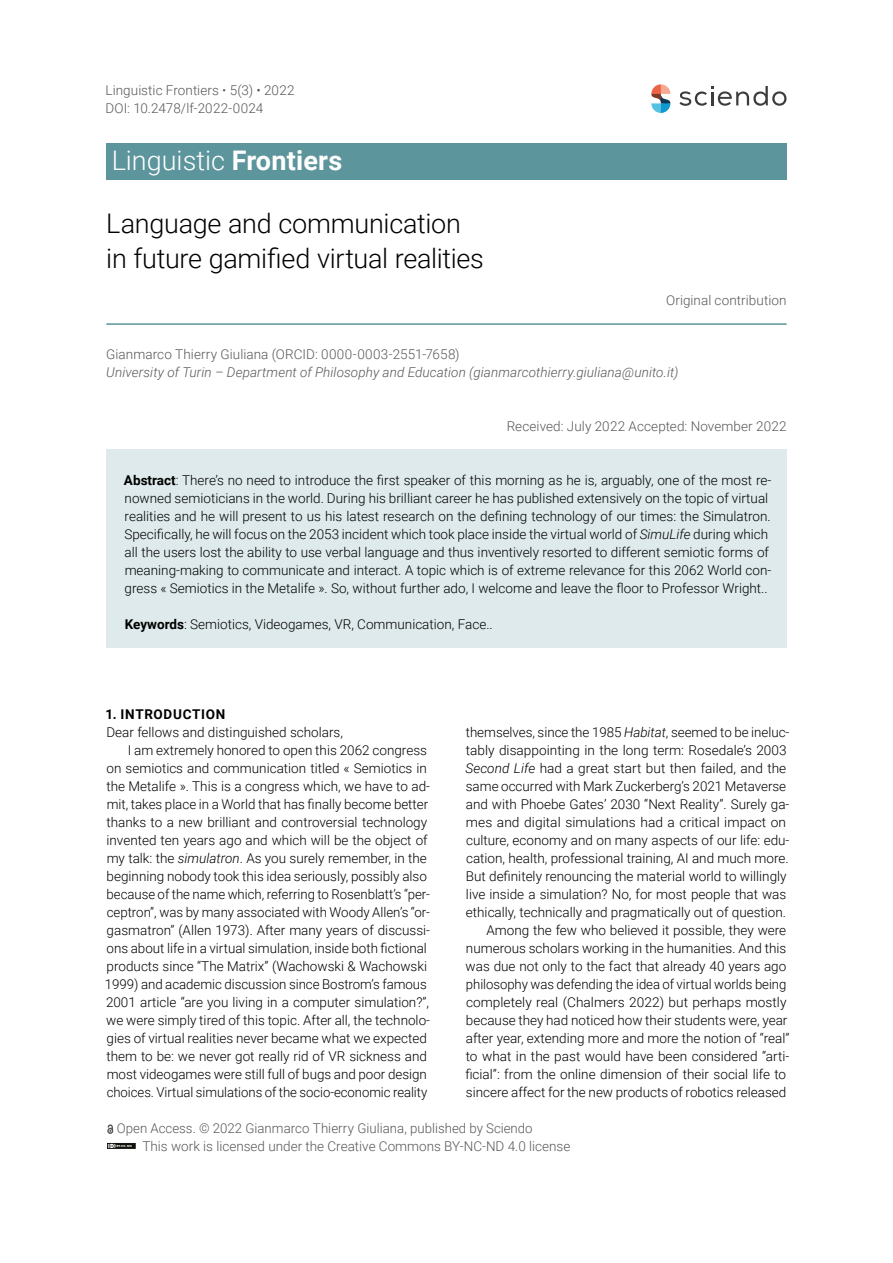
<style>
.page{position:relative;width:893px;height:1263px;background:#fff}
.page>*{position:absolute;margin:0;border:0;box-sizing:border-box;transform-origin:0 0}
.t1{font:300 27px/34.5px "Roboto";letter-spacing:-.01em;color:#000}
.t2{font:300 27px "Roboto";color:#fff}
.t3{font:300 13.5px/18px "Roboto";color:#000;text-align:right}
.t4{font:300 13.5px/18px "Roboto";color:#575756}
.t5{font:italic 300 13.5px "Roboto";letter-spacing:.005em;color:#575756}
.t6{font:700 13.5px "Roboto";letter-spacing:.05em;color:#000}
.s1{font-weight:100}
.s2{font-weight:700}
.s3{font-style:italic}
</style>
<div class="page">
<div style="left:106px;top:143px;width:681px;height:36px;background:#5d959c"></div>
<hr style="left:106px;top:323px;width:681px;height:2px;background:#5b949b">
<div style="left:106px;top:449px;width:681px;height:198px;background:#deeaeb"></div>
<svg style="left:107px;top:1143px;width:29px;height:6px"></svg>
<svg style="left:107px;top:1124px;width:6px;height:10px"></svg>
<svg style="left:651px;top:84px;width:19px;height:29px"></svg>
<svg style="left:679px;top:86px;width:107px;height:20px"></svg>
<p class="t4" style="left:105px;top:81px;width:191px">Linguistic Frontiers <span class="s1">•</span> 5(3) • 2022<br>DOI: 10.2478/lf-2022-0024</p>
<h1 class="t2" style="left:112px;top:141px;width:232px">Linguistic <span class="s2">Frontiers</span></h1>
<h1 class="t1" style="left:106px;top:205px;width:379px">Language and communication in future gamified virtual realities</h1>
<p class="t4" style="left:666px;top:291px;width:122px">Original contribution</p>
<p class="t4" style="left:106px;top:345px;width:355px">Gianmarco Thierry Giuliana (ORCID: 0000-0003-2551-7658)</p>
<p class="t5" style="left:106px;top:363px;width:574px">University of Turin – Department of Philosophy and Education (gianmarcothierry.giuliana@unito.it)</p>
<p class="t4" style="left:507px;top:417px;width:281px">Received: July 2022 Accepted: November 2022</p>
<p class="t3" style="left:124px;top:471px;width:649px;text-align:left"><span class="s2">Abstract</span>: There’s no need to introduce the first speaker of this morning as he is, arguably, one of the most re&shy;nowned semioticians in the world. During his brilliant career he has published extensively on the topic of virtual realities and he will present to us his latest research on the defining technology of our times: the Simulatron.<br>Specifically, he will focus on the 2053 incident which took place inside the virtual world of <span class="s3">SimuLife</span> during which all the users lost the ability to use verbal language and thus inventively resorted to different semiotic forms of meaning-making to communicate and interact. A topic which is of extreme relevance for this 2062 World con&shy;gress « Semiotics in the Metalife ». So, without further ado, I welcome and leave the floor to Professor Wright..</p>
<p class="t3" style="left:125px;top:615px;width:369px"><span class="s2">Keywords</span>: Semiotics, Videogames, VR, Communication, Face..</p>
<p class="t6" style="left:106px;top:705px;width:121px">1. INTRODUCTION</p>
<p class="t3" style="left:106px;top:723px;width:238px">Dear fellows and distinguished scholars,</p>
<p class="t3" style="left:128px;top:741px;width:301px">I am extremely honored to open this 2062 congress</p>
<p class="t3" style="left:107px;top:759px;width:322px">on semiotics and communication titled « Semiotics in</p>
<p class="t3" style="left:106px;top:777px;width:325px">the Metalife ». This is a congress which, we have to ad-</p>
<p class="t3" style="left:107px;top:795px;width:323px">mit, takes place in a World that has finally become better</p>
<p class="t3" style="left:106px;top:813px;width:322px">thanks to a new brilliant and controversial technology</p>
<p class="t3" style="left:107px;top:831px;width:323px">invented ten years ago and which will be the object of</p>
<p class="t3" style="left:107px;top:849px;width:322px">my talk: the <span class="s3">simulatron</span>. As you surely remember, in the</p>
<p class="t3" style="left:107px;top:867px;width:322px">beginning nobody took this idea seriously, possibly also</p>
<p class="t3" style="left:107px;top:885px;width:325px">because of the name which, referring to Rosenblatt’s “per-</p>
<p class="t3" style="left:107px;top:903px;width:325px">ceptron”, was by many associated with Woody Allen’s “or-</p>
<p class="t3" style="left:107px;top:921px;width:325px">gasmatron” (Allen 1973). After many years of discussi-</p>
<p class="t3" style="left:107px;top:939px;width:322px">ons about life in a virtual simulation, inside both fictional</p>
<p class="t3" style="left:107px;top:957px;width:322px">products since “The Matrix” (Wachowski &amp; Wachowski</p>
<p class="t3" style="left:105px;top:975px;width:324px">1999) and academic discussion since Bostrom’s famous</p>
<p class="t3" style="left:106px;top:993px;width:325px">2001 article “are you living in a computer simulation?”,</p>
<p class="t3" style="left:106px;top:1011px;width:325px">we were simply tired of this topic. After all, the technolo-</p>
<p class="t3" style="left:107px;top:1029px;width:322px">gies of virtual realities never became what we expected</p>
<p class="t3" style="left:106px;top:1047px;width:322px">them to be: we never got really rid of VR sickness and</p>
<p class="t3" style="left:107px;top:1065px;width:322px">most videogames were still full of bugs and poor design</p>
<p class="t3" style="left:107px;top:1083px;width:322px">choices. Virtual simulations of the socio-economic reality</p>
<p class="t3" style="left:465px;top:723px;width:326px">themselves, since the 1985 <span class="s3">Habitat</span>, seemed to be ineluc&shy;tably disappointing in the long term: Rosedale’s 2003<br><span class="s3">Second Life</span> had a great start but then failed, and the same occurred with Mark Zuckerberg’s 2021 Metaverse and with Phoebe Gates’ 2030 “Next Reality”. Surely ga&shy;mes and digital simulations had a critical impact on culture, economy and on many aspects of our life: edu&shy;cation, health, professional training, AI and much more.<br>But definitely renouncing the material world to willingly live inside a simulation? No, for most people that was ethically, technically and pragmatically out of question.<br>Among the few who believed it possible, they were numerous scholars working in the humanities. And this was due not only to the fact that already 40 years ago philosophy was defending the idea of virtual worlds being completely real (Chalmers 2022) but perhaps mostly because they had noticed how their students were, year after year, extending more and more the notion of “real” to what in the past would have been considered “arti&shy;ficial”: from the online dimension of their social life to sincere affect for the new products of robotics released</p>
<p class="t4" style="left:142px;top:1119px;width:429px;text-indent:-26px">Open Access. © 2022 Gianmarco Thierry Giuliana, published by Sciendo<br>This work is licensed under the Creative Commons BY-NC-ND 4.0 license</p>
</div>
